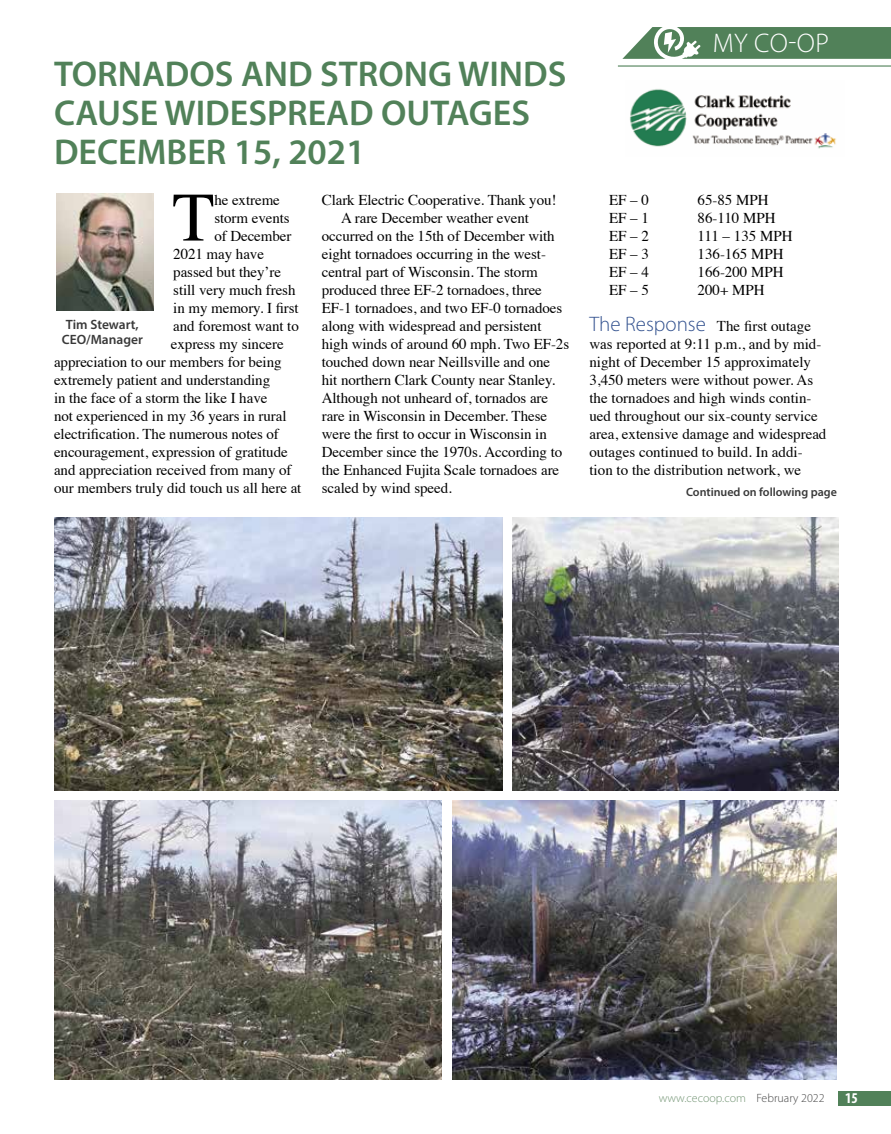
<style>
.page{position:relative;width:891px;height:1134px;background:#fff}
.page>*{position:absolute;margin:0;border:0;box-sizing:border-box;transform-origin:0 0}
.t1{font:69.45px "Times";color:#000}
.t2{font:600 36px/39px "Myriad Pro";color:#518159}
.t3{font:300 27px "Myriad Pro";color:#fff}
.t4{font:15px/18px "Times";letter-spacing:-.005em;color:#000}
.t5{font:700 condensed 15px "Myriad Pro";color:#fff}
.t6{font:600 13.5px/15px "Myriad Pro";color:#393939;text-align:center}
.t7{font:300 12px "Myriad Pro";color:#729473}
.t8{font:600 12px "Myriad Pro";color:#393939}
.s1{font-family:"Myriad Pro";font-weight:300;font-size:21px;color:#33528f}
.s2{color:#484848}
</style>
<div class="page">
<img style="left:630px;top:89px;width:206px;height:60px">
<img style="left:57px;top:193px;width:96px;height:117px">
<div style="left:838px;top:1091px;width:53px;height:14px;background:#518159"></div>
<hr style="left:618px;top:65px;width:273px;height:2px;background:#518159">
<svg style="left:622px;top:27px;width:269px;height:32px;background:#68916e"></svg>
<img style="left:453px;top:800px;width:384px;height:280px">
<img style="left:512px;top:517px;width:326px;height:274px">
<img style="left:54px;top:517px;width:448px;height:274px">
<img style="left:54px;top:800px;width:388px;height:280px">
<h2 class="t2" style="left:54px;top:53px;width:514px">TORNADOS AND STRONG WINDS<br>CAUSE WIDESPREAD OUTAGES<br>DECEMBER 15, 2021</h2>
<h1 class="t1" style="left:172px;top:152px;width:44px">T</h1>
<p class="t4" style="left:214px;top:189px;width:67px">he extreme</p>
<p class="t4" style="left:214px;top:207px;width:77px">storm events</p>
<p class="t4" style="left:214px;top:225px;width:79px">of December</p>
<p class="t4" style="left:173px;top:243px;width:92px">2021 may have</p>
<p class="t4" style="left:173px;top:261px;width:109px">passed but they’re</p>
<p class="t4" style="left:173px;top:279px;width:124px">still very much fresh</p>
<p class="t4" style="left:173px;top:297px;width:127px">in my memory. I first</p>
<p class="t4" style="left:173px;top:315px;width:127px">and foremost want to</p>
<p class="t4" style="left:171px;top:333px;width:114px">express my sincere</p>
<p class="t4" style="left:54px;top:351px;width:229px">appreciation to our members for being</p>
<p class="t4" style="left:54px;top:369px;width:218px">extremely patient and understanding</p>
<p class="t4" style="left:54px;top:387px;width:215px">in the face of a storm the like I have</p>
<p class="t4" style="left:54px;top:405px;width:234px">not experienced in my 36 years in rural</p>
<p class="t4" style="left:54px;top:423px;width:226px">electrification. The numerous notes of</p>
<p class="t4" style="left:54px;top:441px;width:235px">encouragement, expression of gratitude</p>
<p class="t4" style="left:54px;top:459px;width:239px">and appreciation received from many of</p>
<p class="t4" style="left:54px;top:477px;width:249px">our members truly did touch us all here at</p>
<p class="t6" style="left:62px;top:317px;width:83px">Tim Stewart,<br>CEO/Manager</p>
<p class="t4" style="left:322px;top:189px;width:236px">Clark Electric Cooperative. Thank you!</p>
<p class="t4" style="left:341px;top:207px;width:189px">A rare December weather event</p>
<p class="t4" style="left:322px;top:225px;width:235px">occurred on the 15th of December with</p>
<p class="t4" style="left:322px;top:243px;width:226px">eight tornadoes occurring in the west-</p>
<p class="t4" style="left:322px;top:261px;width:218px">central part of Wisconsin. The storm</p>
<p class="t4" style="left:322px;top:279px;width:222px">produced three EF-2 tornadoes, three</p>
<p class="t4" style="left:322px;top:297px;width:242px">EF-1 tornadoes, and two EF-0 tornadoes</p>
<p class="t4" style="left:322px;top:315px;width:221px">along with widespread and persistent</p>
<p class="t4" style="left:322px;top:333px;width:249px">high winds of around 60 mph. Two EF-2s</p>
<p class="t4" style="left:322px;top:351px;width:230px">touched down near Neillsville and one</p>
<p class="t4" style="left:322px;top:369px;width:235px">hit northern Clark County near Stanley.</p>
<p class="t4" style="left:322px;top:387px;width:228px">Although not unheard of, tornados are</p>
<p class="t4" style="left:322px;top:405px;width:227px">rare in Wisconsin in December. These</p>
<p class="t4" style="left:322px;top:423px;width:227px">were the first to occur in Wisconsin in</p>
<p class="t4" style="left:322px;top:441px;width:242px">December since the 1970s. According to</p>
<p class="t4" style="left:322px;top:459px;width:239px">the Enhanced Fujita Scale tornadoes are</p>
<p class="t4" style="left:322px;top:477px;width:132px">scaled by wind speed.</p>
<h3 class="t3" style="left:713px;top:27px;width:118px">MY CO-OP</h3>
<p class="t4" style="left:609px;top:189px;width:42px">EF – 0</p>
<p class="t4" style="left:698px;top:189px;width:73px">65-85 MPH</p>
<p class="t4" style="left:609px;top:207px;width:42px">EF – 1</p>
<p class="t4" style="left:698px;top:207px;width:80px">86-110 MPH</p>
<p class="t4" style="left:609px;top:225px;width:42px">EF – 2</p>
<p class="t4" style="left:698px;top:225px;width:97px">111 – 135 MPH</p>
<p class="t4" style="left:609px;top:243px;width:42px">EF – 3</p>
<p class="t4" style="left:698px;top:243px;width:88px">136-165 MPH</p>
<p class="t4" style="left:609px;top:261px;width:42px">EF – 4</p>
<p class="t4" style="left:698px;top:261px;width:88px">166-200 MPH</p>
<p class="t4" style="left:609px;top:279px;width:42px">EF – 5</p>
<p class="t4" style="left:698px;top:279px;width:69px">200+ MPH</p>
<p class="t4" style="left:589px;top:315px;width:239px"><span class="s1">The Response</span> The first outage was reported at 9:11 p.m., and by mid&shy;night of December 15 approximately 3,450 meters were without power. As the tornadoes and high winds contin&shy;ued throughout our six-county service area, extensive damage and widespread outages continued to build. In addi&shy;tion to the distribution network, we</p>
<p class="t8" style="left:686px;top:484px;width:152px">Continued on following page</p>
<p class="t7" style="left:659px;top:1091px;width:167px">www.cecoop.com <span class="s2">February 2022</span></p>
<p class="t5" style="left:845px;top:1089px;width:14px">15</p>
</div>
